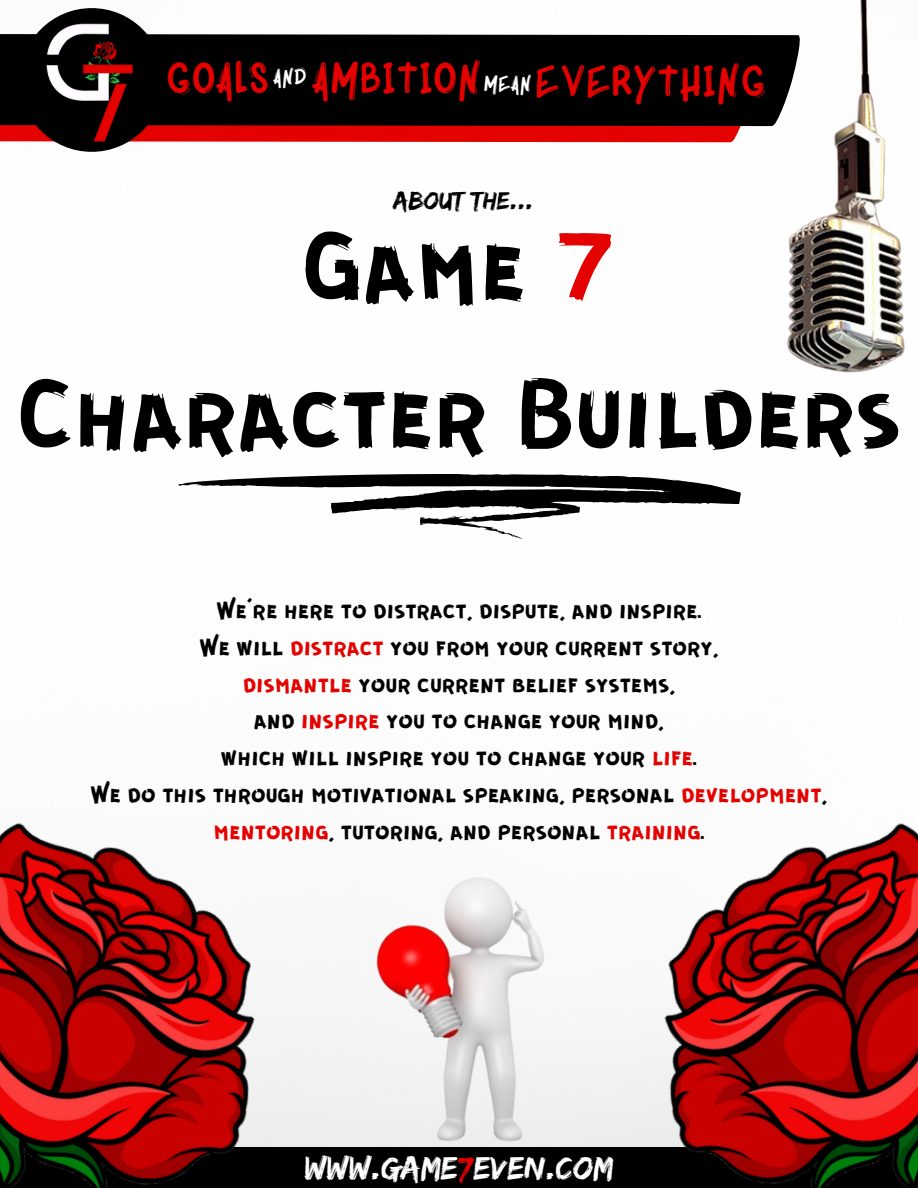
<style>
.page{position:relative;width:918px;height:1188px;background:#fff}
.page>*{position:absolute;margin:0;border:0;box-sizing:border-box;transform-origin:0 0}
.t1{font:106.95px/147.8px "GUERRILLA";color:#000;text-align:center}
.t2{font:42px "XPLOR Bold";color:#e30200}
.t3{font:33.75px "Edo";color:#fff}
.t4{font:26.4px/36.8px "GUERRILLA";color:#000;text-align:center}
.t5{font:25.8px "Edo";color:#000}
.t6{font:21px "XPLOR Bold";color:#fff}
.s1{color:#e30200}
</style>
<div class="page">
<img style="left:75px;top:8px;width:697px;height:1140px">
<svg style="left:0;top:126px;width:758px;height:16px;background:#e40d0b"></svg>
<div style="left:0;top:34px;width:778px;height:92px;background:#000"></div>
<img style="left:16px;top:8px;width:149px;height:149px;border-radius:50%">
<svg style="left:177px;top:474px;width:564px;height:65px"></svg>
<div style="left:0;top:1148px;width:918px;height:40px;background:#000"></div>
<img style="left:369px;top:876px;width:180px;height:271px">
<img style="left:778px;top:0;width:127px;height:373px">
<img style="left:0;top:751px;width:346px;height:437px">
<img style="left:573px;top:751px;width:345px;height:437px">
<p class="t2" style="left:164px;top:51px;width:105px">GOALS</p>
<p class="t6" style="left:273px;top:63px;width:35px">AND</p>
<h2 class="t2" style="left:311px;top:51px;width:171px">AMBITION</h2>
<p class="t6" style="left:483px;top:70px;width:50px">MEAN</p>
<h2 class="t2" style="left:534px;top:54px;width:233px">EVERYTHING</h2>
<p class="t5" style="left:393px;top:185px;width:142px">About The...</p>
<h2 class="t1" style="left:17px;top:187px;width:886px">Game <span class="s1">7<br></span>Character Builders</h2>
<p class="t4" style="left:91px;top:591px;width:738px">We're here to distract, dispute, and inspire.<br>We will <span class="s1">distract</span> you from your current story,<br><span class="s1">dismantle</span> your current belief systems,<br>and <span class="s1">inspire</span> you to change your mind,<br>which will inspire you to change your <span class="s1">life</span>.<br>We do this through motivational speaking, personal <span class="s1">development</span>, <span class="s1">mentoring</span>, tutoring, and personal <span class="s1">training</span>.</p>
<p class="t3" style="left:305px;top:1149px;width:310px">www.Game<span class="s1">7</span>even.com</p>
</div>
